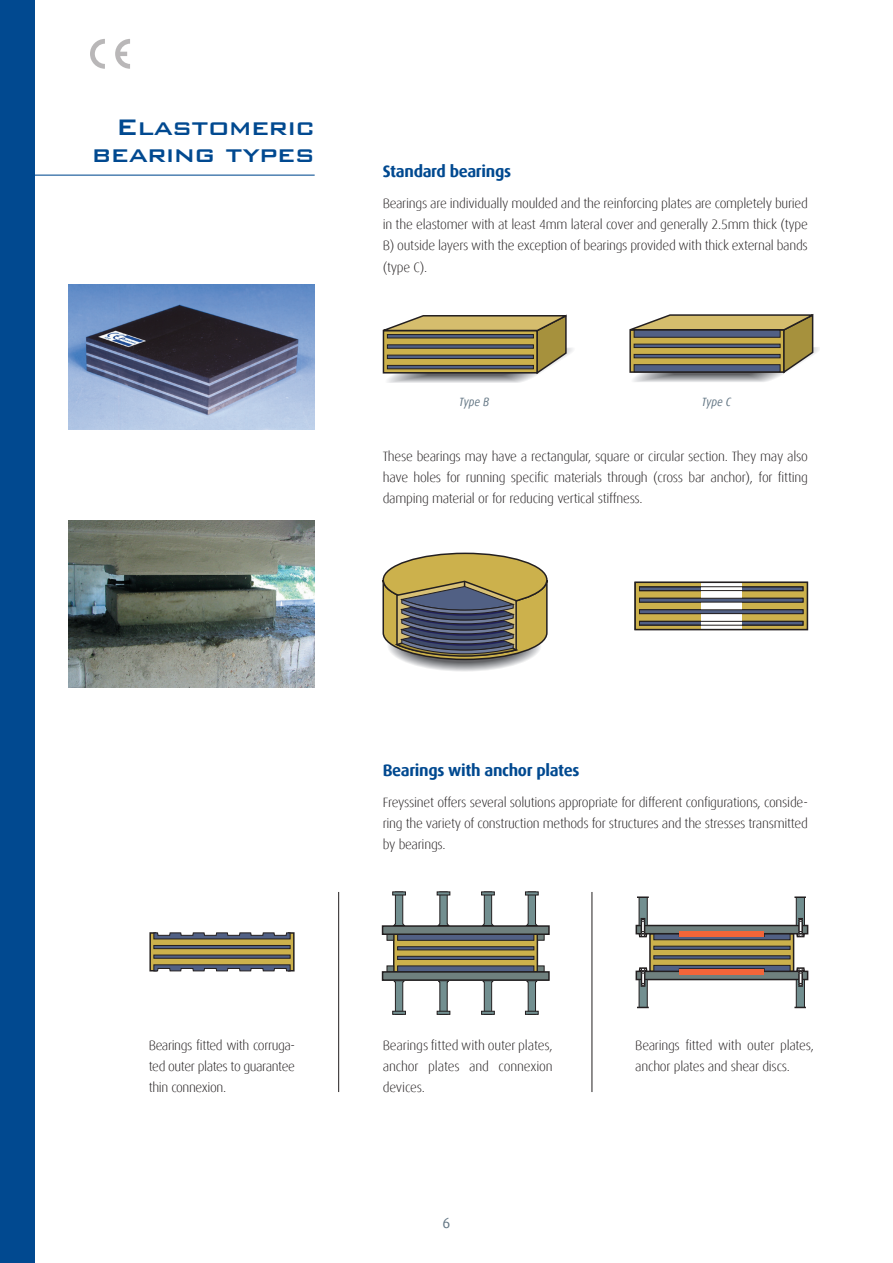
<style>
.page{position:relative;width:893px;height:1263px;background:#fff}
.page>*{position:absolute;margin:0;border:0;box-sizing:border-box;transform-origin:0 0}
.t1{font:500 30px/27px "Bank Gothic BT";letter-spacing:-.025em;color:#014990;text-align:right}
.t2{font:700 16.5px "Dax";letter-spacing:-.02em;color:#014990}
.t3{font:15px "Dax";color:#637684}
.t4{font:300 13.5px/21px "Dax";letter-spacing:-.02em;color:#231f20;text-align:justify}
.t5{font:italic 12px "Dax";color:#637684;scale:.9 1}
</style>
<div class="page">
<div style="left:0;top:0;width:34px;height:1263px;background:#014990"></div>
<img style="left:68px;top:285px;width:247px;height:144px">
<img style="left:68px;top:520px;width:246px;height:167px">
<svg style="left:392px;top:895px;width:14px;height:30px"></svg>
<svg style="left:392px;top:891px;width:14px;height:4px"></svg>
<svg style="left:437px;top:895px;width:13px;height:30px"></svg>
<svg style="left:437px;top:891px;width:13px;height:4px"></svg>
<svg style="left:481px;top:895px;width:14px;height:30px"></svg>
<svg style="left:481px;top:891px;width:14px;height:4px"></svg>
<svg style="left:525px;top:895px;width:13px;height:30px"></svg>
<svg style="left:525px;top:891px;width:13px;height:4px"></svg>
<svg style="left:393px;top:935px;width:145px;height:35px;fill:#ccb14c"></svg>
<svg style="left:397px;top:946px;width:137px;height:4px"></svg>
<svg style="left:397px;top:956px;width:137px;height:4px"></svg>
<svg style="left:397px;top:966px;width:137px;height:4px"></svg>
<svg style="left:397px;top:935px;width:137px;height:5px"></svg>
<div style="left:537px;top:965px;width:7px;height:7px;background:#6f807e;border:1px solid #231f20"></div>
<svg style="left:537px;top:935px;width:7px;height:5px"></svg>
<svg style="left:387px;top:935px;width:7px;height:5px"></svg>
<div style="left:387px;top:965px;width:7px;height:7px;background:#6f807e;border:1px solid #231f20"></div>
<div style="left:382px;top:925px;width:168px;height:10px;background:#6f807e;border:2px solid #231f20"></div>
<svg style="left:381px;top:970px;width:169px;height:45px"></svg>
<hr style="left:338px;top:892px;width:1px;height:200px;background:#231f20">
<hr style="left:591px;top:892px;width:1px;height:200px;background:#231f20">
<hr style="left:0;top:175px;width:315px;height:1px;background:#014990">
<div style="left:636px;top:925px;width:172px;height:9px;background:#231f20"></div>
<svg style="left:635px;top:896px;width:172px;height:113px"></svg>
<svg style="left:149px;top:932px;width:146px;height:40px"></svg>
<svg style="left:383px;top:315px;width:190px;height:68px"></svg>
<svg style="left:387px;top:334px;width:147px;height:4px"></svg>
<svg style="left:387px;top:344px;width:147px;height:5px"></svg>
<svg style="left:387px;top:355px;width:147px;height:4px"></svg>
<svg style="left:387px;top:365px;width:147px;height:4px"></svg>
<svg style="left:629px;top:314px;width:190px;height:68px"></svg>
<div style="left:634px;top:330px;width:146px;height:8px;background:#516084;border:1px solid #231f20"></div>
<svg style="left:634px;top:344px;width:146px;height:4px"></svg>
<svg style="left:634px;top:354px;width:146px;height:4px"></svg>
<div style="left:634px;top:364px;width:146px;height:8px;background:#516084;border:1px solid #231f20"></div>
<svg style="left:637px;top:584px;width:168px;height:43px;fill:#ccb14c"></svg>
<hr style="left:639px;top:587px;width:164px;height:4px;background:#516084">
<svg style="left:701px;top:584px;width:40px;height:43px"></svg>
<div style="left:634px;top:581px;width:174px;height:49px;border:2px solid #231f20"></div>
<svg style="left:639px;top:598px;width:164px;height:4px"></svg>
<hr style="left:639px;top:610px;width:164px;height:4px;background:#516084">
<div style="left:639px;top:609px;width:164px;height:5px;border:1px solid #231f20"></div>
<div style="left:639px;top:586px;width:164px;height:5px;border:1px solid #231f20"></div>
<div style="left:639px;top:621px;width:164px;height:4px;border:1px solid #231f20"></div>
<div style="left:383px;top:553px;width:164px;height:54px;background:#ccb14c;border-radius:50%"></div>
<svg style="left:382px;top:578px;width:166px;height:83px"></svg>
<svg style="left:90px;top:39px;width:15px;height:30px"></svg>
<svg style="left:115px;top:39px;width:15px;height:30px"></svg>
<h1 class="t1" style="left:92px;top:113px;width:224px">Elastomeric bearing types</h1>
<p class="t2" style="left:383px;top:162px;width:130px">Standard bearings</p>
<p class="t4" style="left:383px;top:193px;width:427px">Bearings are individually moulded and the reinforcing plates are completely buried in the elastomer with at least 4mm lateral cover and generally 2.5mm thick (type B) outside layers with the exception of bearings provided with thick external bands (type C).</p>
<p class="t5" style="left:459px;top:395px;width:35px">Type B</p>
<p class="t5" style="left:702px;top:395px;width:34px">Type C</p>
<p class="t4" style="left:383px;top:445px;width:427px">These bearings may have a rectangular, square or circular section. They may also have holes for running specific materials through (cross bar anchor), for fitting damping material or for reducing vertical stiffness.</p>
<p class="t2" style="left:383px;top:760px;width:198px">Bearings with anchor plates</p>
<p class="t4" style="left:383px;top:792px;width:427px">Freyssinet offers several solutions appropriate for different configurations, conside&shy;ring the variety of construction methods for structures and the stresses transmitted by bearings.</p>
<p class="t4" style="left:149px;top:1035px;width:148px">Bearings fitted with corruga&shy;ted outer plates to guarantee thin connexion.</p>
<p class="t4" style="left:383px;top:1035px;width:172px">Bearings fitted with outer plates, anchor plates and connexion devices.</p>
<p class="t4" style="left:635px;top:1035px;width:180px">Bearings fitted with outer plates, anchor plates and shear discs.</p>
<p class="t3" style="left:442px;top:1214px;width:9px">6</p>
</div>
